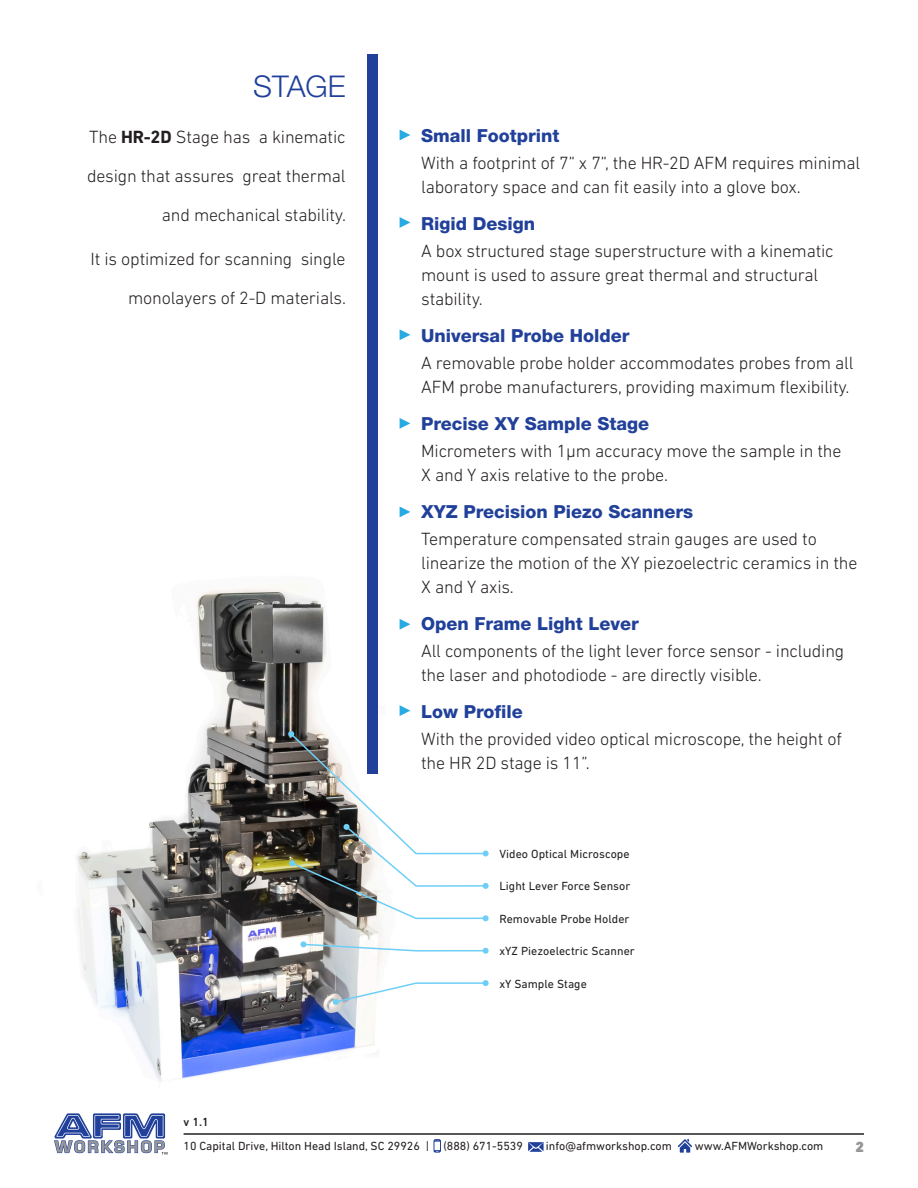
<style>
.page{position:relative;width:918px;height:1188px;background:#fff}
.page>*{position:absolute;margin:0;border:0;box-sizing:border-box;transform-origin:0 0}
.Basic_-_SubTitle_3{font:300 30px "Helvetica Neue LT Pro";color:#21409a}
.Basic_-_Highlight{font:300 18px/24px "DIN Next LT Pro";letter-spacing:-.01em;color:#231f20}
.Basic_-_SubTitle_1_L{font:800 18px "Helvetica Neue LT Pro";color:#21409a}
.t1{font:900 15px "DIN Next LT Pro";color:#949698}
.Basic_-_Footer{font:12px "DIN Next LT Pro";color:#231f20}
.t2{font:500 12px "DIN Next LT Pro";color:#231f20}
.s1{font-weight:700}
</style>
<div class="page">
<hr style="left:184px;top:1133px;width:680px;height:2px;background:#231f20">
<svg style="left:678px;top:1139px;width:14px;height:14px"></svg>
<svg style="left:528px;top:1142px;width:16px;height:10px"></svg>
<svg style="left:434px;top:1139px;width:7px;height:14px"></svg>
<svg style="left:54px;top:1113px;width:113px;height:42px"></svg>
<img style="left:76px;top:584px;width:411px;height:498px">
<div style="left:367px;top:54px;width:11px;height:719px;background:#21409a"></div>
<svg style="left:288px;top:731px;width:201px;height:190px"></svg>
<svg style="left:300px;top:941px;width:189px;height:13px"></svg>
<svg style="left:333px;top:980px;width:156px;height:25px"></svg>
<svg style="left:400px;top:130px;width:10px;height:10px"></svg>
<svg style="left:400px;top:217px;width:10px;height:11px"></svg>
<svg style="left:400px;top:329px;width:10px;height:11px"></svg>
<svg style="left:400px;top:418px;width:10px;height:11px"></svg>
<svg style="left:400px;top:507px;width:10px;height:10px"></svg>
<svg style="left:400px;top:619px;width:10px;height:11px"></svg>
<svg style="left:400px;top:705px;width:10px;height:11px"></svg>
<p class="Basic_-_SubTitle_3" style="left:253px;top:68px;width:94px">STAGE</p>
<p class="Basic_-_Highlight" style="left:87px;top:117px;width:260px;line-height:39px;text-align:right">The <span class="s1">HR-2D</span> Stage has a kinematic design that assures great thermal and mechanical stability.</p>
<p class="Basic_-_Highlight" style="left:91px;top:240px;width:257px;line-height:39px;text-align:right">It is optimized for scanning single monolayers of 2-D materials.</p>
<p class="t2" style="left:184px;top:1115px;width:27px">v 1.1</p>
<p class="Basic_-_SubTitle_1_L" style="left:421px;top:125px;width:140px">Small Footprint</p>
<p class="Basic_-_Highlight" style="left:421px;top:151px;width:441px">With a footprint of 7” x 7”, the HR-2D AFM requires minimal laboratory space and can fit easily into a glove box.</p>
<p class="Basic_-_SubTitle_1_L" style="left:421px;top:213px;width:115px">Rigid Design</p>
<p class="Basic_-_Highlight" style="left:421px;top:239px;width:414px">A box structured stage superstructure with a kinematic mount is used to assure great thermal and structural stability.</p>
<p class="Basic_-_SubTitle_1_L" style="left:421px;top:325px;width:210px">Universal Probe Holder</p>
<p class="Basic_-_Highlight" style="left:421px;top:351px;width:434px">A removable probe holder accommodates probes from all<br>AFM probe manufacturers, providing maximum flexibility.</p>
<p class="Basic_-_SubTitle_1_L" style="left:421px;top:413px;width:230px">Precise XY Sample Stage</p>
<p class="Basic_-_Highlight" style="left:421px;top:439px;width:422px">Micrometers with 1μm accuracy move the sample in the<br>X and Y axis relative to the probe.</p>
<p class="Basic_-_SubTitle_1_L" style="left:421px;top:501px;width:274px">XYZ Precision Piezo Scanners</p>
<p class="Basic_-_Highlight" style="left:421px;top:526px;width:438px">Temperature compensated strain gauges are used to linearize the motion of the XY piezoelectric ceramics in the<br>X and Y axis.</p>
<p class="Basic_-_SubTitle_1_L" style="left:421px;top:613px;width:219px">Open Frame Light Lever</p>
<p class="Basic_-_Highlight" style="left:421px;top:638px;width:425px">All components of the light lever force sensor - including the laser and photodiode - are directly visible.</p>
<p class="Basic_-_SubTitle_1_L" style="left:421px;top:701px;width:103px">Low Profile</p>
<p class="Basic_-_Highlight" style="left:421px;top:726px;width:422px">With the provided video optical microscope, the height of the HR 2D stage is 11”.</p>
<p class="Basic_-_Footer" style="left:499px;top:847px;width:132px">Video Optical Microscope</p>
<p class="Basic_-_Footer" style="left:499px;top:879px;width:132px">Light Lever Force Sensor</p>
<p class="Basic_-_Footer" style="left:499px;top:912px;width:132px">Removable Probe Holder</p>
<p class="Basic_-_Footer" style="left:499px;top:944px;width:137px">xYZ Piezoelectric Scanner</p>
<p class="Basic_-_Footer" style="left:499px;top:977px;width:89px">xY Sample Stage</p>
<p class="Basic_-_Footer" style="left:184px;top:1139px;width:341px">10 Capital Drive, Hilton Head Island, SC 29926 | (888) 671-5539</p>
<p class="Basic_-_Footer" style="left:546px;top:1139px;width:127px">info@afmworkshop.com</p>
<p class="Basic_-_Footer" style="left:695px;top:1139px;width:130px">www.AFMWorkshop.com</p>
<p class="t1" style="left:855px;top:1137px;width:10px">2</p>
</div>
